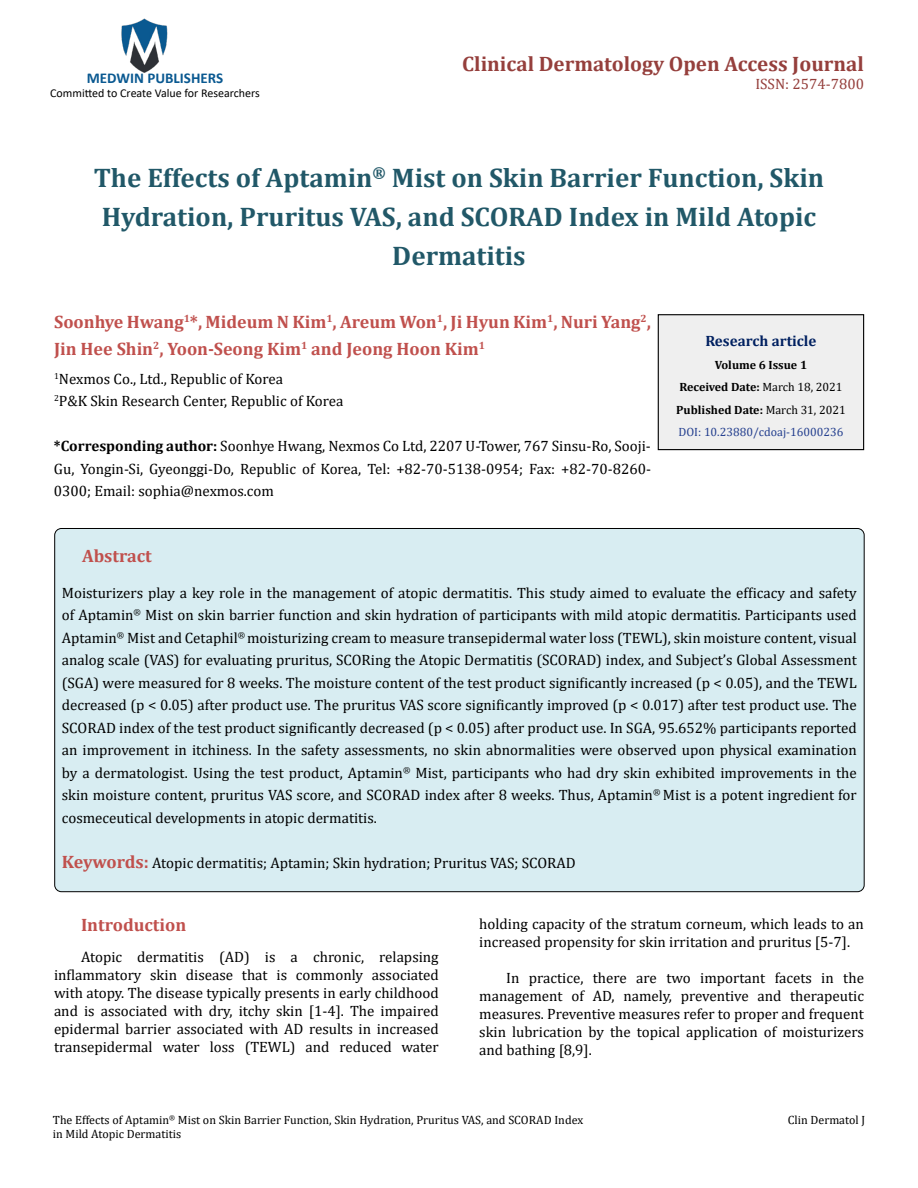
<style>
.page{position:relative;width:918px;height:1188px;background:#fff}
.page>*{position:absolute;margin:0;border:0;box-sizing:border-box;transform-origin:0 0}
.t1{font:700 27px/39px "Cambria";color:#215868;text-align:center}
.t2{font:700 21px "Cambria";color:#953f3c}
.t3{font:700 18px/27px "Cambria";color:#c0504d}
.t4{font:15px/22.5px "Cambria";color:#000;text-align:justify}
.t5{font:700 15px "Calibri";color:#0a5991}
.t6{font:700 15px "Cambria";color:#002060}
.t7{font:15px "Cambria";color:#953f3c}
.t8{font:12px/14.4px "Cambria";color:#000}
.t9{font:700 12px/22.5px "Cambria";color:#000;text-align:center}
.t10{font:12px "Calibri";color:#000}
.s1{font-weight:700}
.s2{font-weight:400}
.s3{font-weight:400;color:#25408f}
.s4{font-weight:700;font-size:18px;color:#c0504d}
</style>
<div class="page">
<img style="left:121px;top:18px;width:47px;height:55px">
<div style="left:658px;top:315px;width:206px;height:135px;background:#efefef"></div>
<div style="left:658px;top:314px;width:206px;height:136px;border:1px solid #000"></div>
<div style="left:55px;top:528px;width:809px;height:364px;background:#d8edf2;border-radius:7px"></div>
<p class="t5" style="left:87px;top:67px;width:138px">MEDWIN PUBLISHERS</p>
<p class="t10" style="left:50px;top:85px;width:211px">Committed to Create Value for Researchers</p>
<h2 class="t2" style="left:462px;top:49px;width:403px">Clinical Dermatology Open Access Journal</h2>
<p class="t7" style="left:755px;top:75px;width:110px">ISSN: 2574-7800</p>
<h1 class="t1" style="left:94px;top:157px;width:732px">The Effects of Aptamin<sup>®</sup> Mist on Skin Barrier Function, Skin<br>Hydration, Pruritus VAS, and SCORAD Index in Mild Atopic<br>Dermatitis</h1>
<p class="t3" style="left:54px;top:307px;width:598px">Soonhye Hwang<sup>1</sup>*, Mideum N Kim<sup>1</sup>, Areum Won<sup>1</sup>, Ji Hyun Kim<sup>1</sup>, Nuri Yang<sup>2</sup>,<br>Jin Hee Shin<sup>2</sup>, Yoon‐Seong Kim<sup>1</sup> and Jeong Hoon Kim<sup>1</sup></p>
<p class="t4" style="left:54px;top:367px;width:291px"><sup>1</sup>Nexmos Co., Ltd., Republic of Korea<br><sup>2</sup>P&amp;K Skin Research Center, Republic of Korea</p>
<p class="t4" style="left:54px;top:435px;width:599px"><span class="s1">*Corresponding author:</span> Soonhye Hwang, Nexmos Co Ltd, 2207 U-Tower, 767 Sinsu-Ro, Sooji-Gu, Yongin-Si, Gyeonggi-Do, Republic of Korea, Tel: +82-70-5138-0954; Fax: +82-70-8260- 0300; Email: sophia@nexmos.com</p>
<p class="t6" style="left:705px;top:331px;width:113px">Research article</p>
<p class="t9" style="left:676px;top:353px;width:171px">Volume 6 Issue 1<br>Received Date: <span class="s2">March 18, 2021<br></span>Published Date: <span class="s2">March 31, 2021<br></span><span class="s3">DOI: 10.23880/cdoaj-16000236</span></p>
<p class="t3" style="left:82px;top:541px;width:71px">Abstract</p>
<p class="t4" style="left:62px;top:581px;width:797px">Moisturizers play a key role in the management of atopic dermatitis. This study aimed to evaluate the efficacy and safety of Aptamin<sup>®</sup> Mist on skin barrier function and skin hydration of participants with mild atopic dermatitis. Participants used Aptamin<sup>®</sup> Mist and Cetaphil<sup>®</sup> moisturizing cream to measure transepidermal water loss (TEWL), skin moisture content, visual analog scale (VAS) for evaluating pruritus, SCORing the Atopic Dermatitis (SCORAD) index, and Subject’s Global Assessment (SGA) were measured for 8 weeks. The moisture content of the test product significantly increased (p &lt; 0.05), and the TEWL decreased (p &lt; 0.05) after product use. The pruritus VAS score significantly improved (p &lt; 0.017) after test product use. The SCORAD index of the test product significantly decreased (p &lt; 0.05) after product use. In SGA, 95.652% participants reported an improvement in itchiness. In the safety assessments, no skin abnormalities were observed upon physical examination by a dermatologist. Using the test product, Aptamin<sup>®</sup> Mist, participants who had dry skin exhibited improvements in the skin moisture content, pruritus VAS score, and SCORAD index after 8 weeks. Thus, Aptamin<sup>®</sup> Mist is a potent ingredient for cosmeceutical developments in atopic dermatitis.</p>
<p class="t4" style="left:62px;top:851px;width:516px"><span class="s4">Keywords:</span> Atopic dermatitis; Aptamin; Skin hydration; Pruritus VAS; SCORAD</p>
<p class="t3" style="left:81px;top:911px;width:107px">Introduction</p>
<p class="t4" style="left:54px;top:948px;width:386px;line-height:18px;text-indent:27px">Atopic dermatitis (AD) is a chronic, relapsing inflammatory skin disease that is commonly associated with atopy. The disease typically presents in early childhood and is associated with dry, itchy skin [1-4]. The impaired epidermal barrier associated with AD results in increased transepidermal water loss (TEWL) and reduced water</p>
<p class="t4" style="left:479px;top:914px;width:386px;line-height:18px">holding capacity of the stratum corneum, which leads to an increased propensity for skin irritation and pruritus [5-7].</p>
<p class="t4" style="left:479px;top:968px;width:386px;line-height:18px;text-indent:27px">In practice, there are two important facets in the management of AD, namely, preventive and therapeutic measures. Preventive measures refer to proper and frequent skin lubrication by the topical application of moisturizers and bathing [8,9].</p>
<p class="t8" style="left:53px;top:1113px;width:532px">The Effects of Aptamin<sup>®</sup> Mist on Skin Barrier Function, Skin Hydration, Pruritus VAS, and SCORAD Index in Mild Atopic Dermatitis</p>
<p class="t8" style="left:788px;top:1113px;width:79px">Clin Dermatol J</p>
</div>
